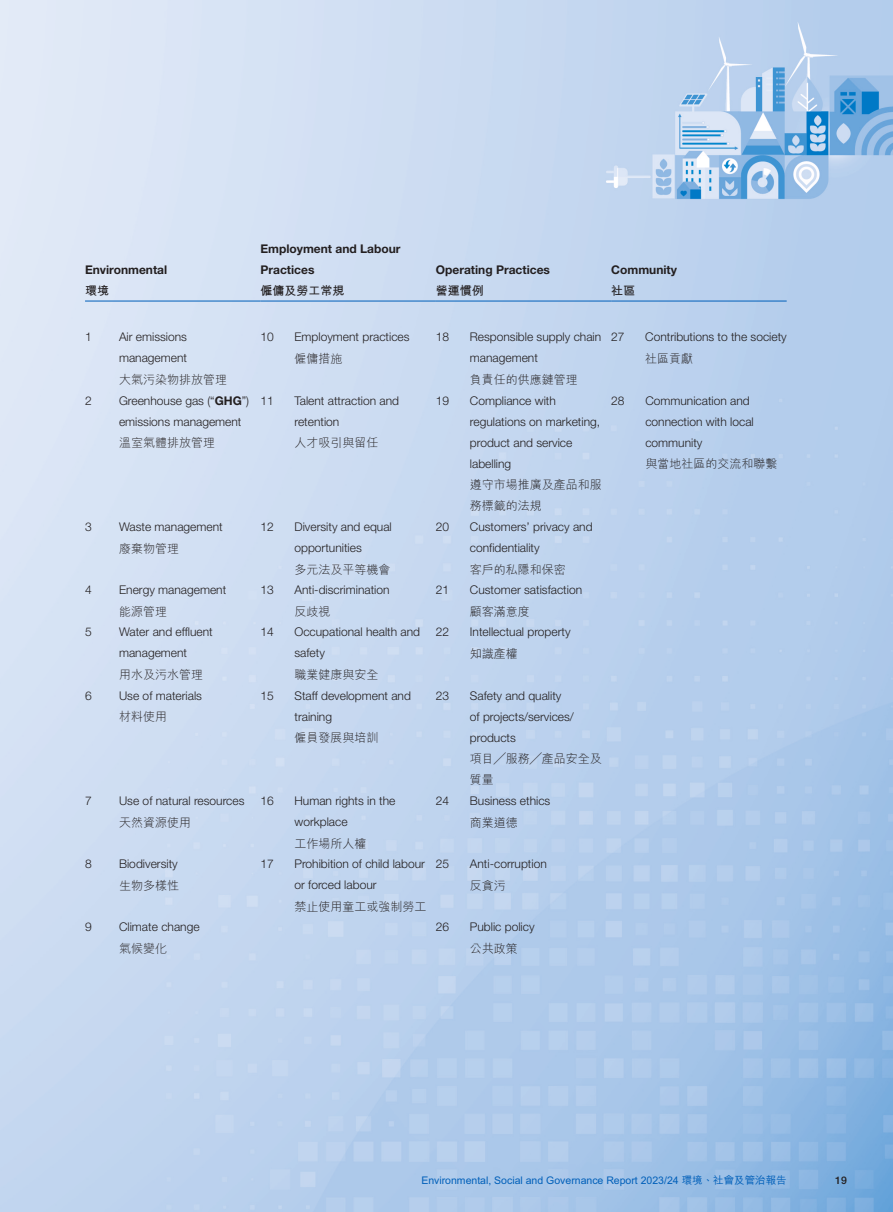
<style>
.page{position:relative;width:893px;height:1212px;background:#fff}
.page>*{position:absolute;margin:0;border:0;box-sizing:border-box;transform-origin:0 0}
.t1{font:300 12px/21px "Helvetica Neue LT Std";color:#231f20}
.t2{font:300 12px/21px "M Hei HK";color:#231f20}
.t3{font:700 12px/21px "Helvetica Neue LT Std";color:#231f20}
.t4{font:700 12px "M Hei HK";color:#231f20}
.t5{font:500 10.5px "M Hei HK";color:#005fb9}
.t6{font:500 10.5px "Helvetica Neue LT Std";color:#231f20}
.s1{font-weight:700}
</style>
<div class="page">
<img style="left:0;top:0;width:893px;height:1212px">
<hr style="left:85px;top:301px;width:175px;height:1px;background:#005fb9">
<hr style="left:260px;top:301px;width:176px;height:1px;background:#005fb9">
<hr style="left:436px;top:301px;width:175px;height:1px;background:#005fb9">
<hr style="left:611px;top:301px;width:176px;height:1px;background:#005fb9">
<p class="t3" style="left:85px;top:259px;width:84px">Environmental</p>
<p class="t3" style="left:260px;top:238px;width:142px">Employment and Labour<br>Practices</p>
<p class="t3" style="left:436px;top:259px;width:116px">Operating Practices</p>
<p class="t3" style="left:611px;top:259px;width:67px">Community</p>
<p class="t4" style="left:85px;top:282px;width:25px">環境</p>
<p class="t4" style="left:260px;top:282px;width:85px">僱傭及勞工常規</p>
<p class="t4" style="left:436px;top:282px;width:49px">營運慣例</p>
<p class="t4" style="left:611px;top:282px;width:25px">社區</p>
<p class="t1" style="left:85px;top:326px;width:8px">1</p>
<p class="t1" style="left:119px;top:326px;width:70px">Air emissions management</p>
<p class="t2" style="left:119px;top:369px;width:109px">大氣污染物排放管理</p>
<p class="t1" style="left:611px;top:326px;width:15px">27</p>
<p class="t1" style="left:645px;top:326px;width:143px">Contributions to the society</p>
<p class="t2" style="left:645px;top:348px;width:49px">社區貢獻</p>
<p class="t1" style="left:260px;top:326px;width:15px">10</p>
<p class="t1" style="left:294px;top:326px;width:117px">Employment practices</p>
<p class="t2" style="left:294px;top:348px;width:49px">僱傭措施</p>
<p class="t1" style="left:436px;top:326px;width:15px">18</p>
<p class="t1" style="left:470px;top:326px;width:133px">Responsible supply chain management</p>
<p class="t2" style="left:470px;top:369px;width:109px">負責任的供應鏈管理</p>
<p class="t1" style="left:85px;top:390px;width:8px">2</p>
<p class="t1" style="left:119px;top:390px;width:132px">Greenhouse gas (“<span class="s1">GHG</span>”) emissions management</p>
<p class="t2" style="left:119px;top:432px;width:97px">溫室氣體排放管理</p>
<p class="t1" style="left:260px;top:390px;width:15px">11</p>
<p class="t1" style="left:294px;top:390px;width:106px">Talent attraction and retention</p>
<p class="t2" style="left:294px;top:432px;width:85px">人才吸引與留任</p>
<p class="t1" style="left:436px;top:390px;width:15px">19</p>
<p class="t1" style="left:470px;top:390px;width:132px">Compliance with regulations on marketing, product and service labelling</p>
<p class="t2" style="left:470px;top:474px;width:133px">遵守市場推廣及產品和服務標籤的法規</p>
<p class="t1" style="left:611px;top:390px;width:15px">28</p>
<p class="t1" style="left:645px;top:390px;width:110px">Communication and connection with local community</p>
<p class="t2" style="left:645px;top:453px;width:134px">與當地社區的交流和聯繫</p>
<p class="t1" style="left:85px;top:516px;width:8px">3</p>
<p class="t1" style="left:119px;top:516px;width:105px">Waste management</p>
<p class="t2" style="left:119px;top:537px;width:61px">廢棄物管理</p>
<p class="t1" style="left:260px;top:516px;width:15px">12</p>
<p class="t1" style="left:294px;top:516px;width:99px">Diversity and equal opportunities</p>
<p class="t2" style="left:294px;top:558px;width:97px">多元法及平等機會</p>
<p class="t1" style="left:436px;top:516px;width:15px">20</p>
<p class="t1" style="left:470px;top:516px;width:124px">Customers’ privacy and confidentiality</p>
<p class="t2" style="left:470px;top:558px;width:97px">客戶的私隱和保密</p>
<p class="t1" style="left:85px;top:579px;width:8px">4</p>
<p class="t1" style="left:119px;top:579px;width:109px">Energy management</p>
<p class="t2" style="left:119px;top:601px;width:49px">能源管理</p>
<p class="t1" style="left:260px;top:579px;width:15px">13</p>
<p class="t1" style="left:294px;top:579px;width:97px">Anti-discrimination</p>
<p class="t2" style="left:294px;top:601px;width:37px">反歧視</p>
<p class="t1" style="left:436px;top:579px;width:15px">21</p>
<p class="t1" style="left:470px;top:579px;width:114px">Customer satisfaction</p>
<p class="t2" style="left:470px;top:601px;width:61px">顧客滿意度</p>
<p class="t1" style="left:85px;top:621px;width:8px">5</p>
<p class="t1" style="left:119px;top:621px;width:95px">Water and effluent management</p>
<p class="t2" style="left:119px;top:664px;width:85px">用水及污水管理</p>
<p class="t1" style="left:260px;top:621px;width:15px">14</p>
<p class="t1" style="left:294px;top:621px;width:127px">Occupational health and safety</p>
<p class="t2" style="left:294px;top:664px;width:85px">職業健康與安全</p>
<p class="t1" style="left:436px;top:621px;width:15px">22</p>
<p class="t1" style="left:470px;top:621px;width:102px">Intellectual property</p>
<p class="t2" style="left:470px;top:643px;width:49px">知識產權</p>
<p class="t1" style="left:85px;top:685px;width:8px">6</p>
<p class="t1" style="left:119px;top:685px;width:84px">Use of materials</p>
<p class="t2" style="left:119px;top:706px;width:49px">材料使用</p>
<p class="t1" style="left:260px;top:685px;width:15px">15</p>
<p class="t1" style="left:294px;top:685px;width:118px">Staff development and training</p>
<p class="t2" style="left:294px;top:727px;width:85px">僱員發展與培訓</p>
<p class="t1" style="left:436px;top:685px;width:15px">23</p>
<p class="t1" style="left:470px;top:685px;width:106px">Safety and quality of projects/services/ products</p>
<p class="t2" style="left:470px;top:748px;width:133px">項目╱服務╱產品安全及質量</p>
<p class="t1" style="left:85px;top:790px;width:8px">7</p>
<p class="t1" style="left:119px;top:790px;width:127px">Use of natural resources</p>
<p class="t2" style="left:119px;top:811px;width:73px">天然資源使用</p>
<p class="t1" style="left:260px;top:790px;width:15px">16</p>
<p class="t1" style="left:294px;top:790px;width:102px">Human rights in the workplace</p>
<p class="t2" style="left:294px;top:832px;width:73px">工作場所人權</p>
<p class="t1" style="left:436px;top:790px;width:15px">24</p>
<p class="t1" style="left:470px;top:790px;width:82px">Business ethics</p>
<p class="t2" style="left:470px;top:811px;width:49px">商業道德</p>
<p class="t1" style="left:85px;top:853px;width:8px">8</p>
<p class="t1" style="left:119px;top:853px;width:60px">Biodiversity</p>
<p class="t2" style="left:119px;top:874px;width:61px">生物多樣性</p>
<p class="t1" style="left:260px;top:853px;width:15px">17</p>
<p class="t1" style="left:294px;top:853px;width:132px">Prohibition of child labour or forced labour</p>
<p class="t2" style="left:294px;top:895px;width:133px">禁止使用童工或強制勞工</p>
<p class="t1" style="left:436px;top:853px;width:15px">25</p>
<p class="t1" style="left:470px;top:853px;width:78px">Anti-corruption</p>
<p class="t2" style="left:470px;top:874px;width:37px">反貪污</p>
<p class="t1" style="left:85px;top:916px;width:8px">9</p>
<p class="t1" style="left:119px;top:916px;width:82px">Climate change</p>
<p class="t2" style="left:119px;top:938px;width:49px">氣候變化</p>
<p class="t1" style="left:436px;top:916px;width:15px">26</p>
<p class="t1" style="left:470px;top:916px;width:66px">Public policy</p>
<p class="t2" style="left:470px;top:938px;width:49px">公共政策</p>
<p class="t5" style="left:421px;top:1173px;width:367px">Environmental, Social and Governance Report 2023/24 環境、社會及管治報告</p>
<p class="t6" style="left:835px;top:1174px;width:13px">19</p>
</div>
